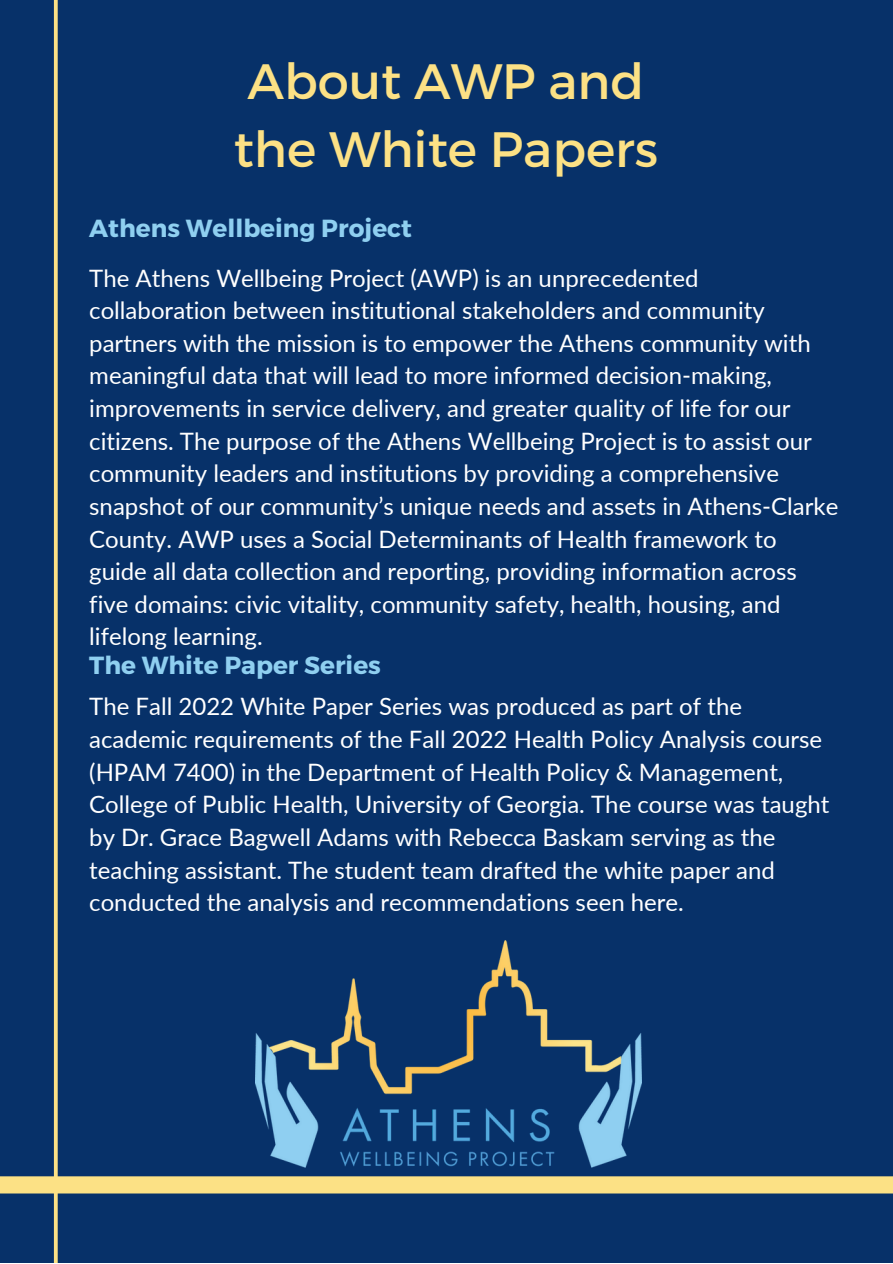
<style>
.page{position:relative;width:893px;height:1264px;background:#fff}
.page>*{position:absolute;margin:0;border:0;box-sizing:border-box;transform-origin:0 0}
.t1{font:49.65px/68.6px "Montserrat";color:#fce185}
.t2{font:700 24.75px "Montserrat";color:#8fcff0}
.t3{font:24px/32.5px "Lato";color:#fff}
</style>
<div class="page">
<div style="left:0;top:0;width:892px;height:1262px;background:#073169"></div>
<svg style="left:53px;top:0;width:5px;height:1262px;background:#c1b67e"></svg>
<svg style="left:0;top:1117px;width:892px;height:134px"></svg>
<img style="left:256px;top:940px;width:385px;height:230px">
<h1 class="t1" style="left:234px;top:44px;width:426px">About AWP and the White Papers</h1>
<p class="t2" style="left:89px;top:212px;width:324px">Athens Wellbeing Project</p>
<p class="t3" style="left:89px;top:261px;width:750px">The Athens Wellbeing Project (AWP) is an unprecedented collaboration between institutional stakeholders and community partners with the mission is to empower the Athens community with meaningful data that will lead to more informed decision-making, improvements in service delivery, and greater quality of life for our citizens. The purpose of the Athens Wellbeing Project is to assist our community leaders and institutions by providing a comprehensive snapshot of our community’s unique needs and assets in Athens-Clarke County. AWP uses a Social Determinants of Health framework to guide all data collection and reporting, providing information across five domains: civic vitality, community safety, health, housing, and lifelong learning.</p>
<p class="t2" style="left:89px;top:649px;width:293px">The White Paper Series</p>
<p class="t3" style="left:89px;top:690px;width:741px">The Fall 2022 White Paper Series was produced as part of the academic requirements of the Fall 2022 Health Policy Analysis course (HPAM 7400) in the Department of Health Policy &amp; Management, College of Public Health, University of Georgia. The course was taught by Dr. Grace Bagwell Adams with Rebecca Baskam serving as the teaching assistant. The student team drafted the white paper and conducted the analysis and recommendations seen here.</p>
</div>
